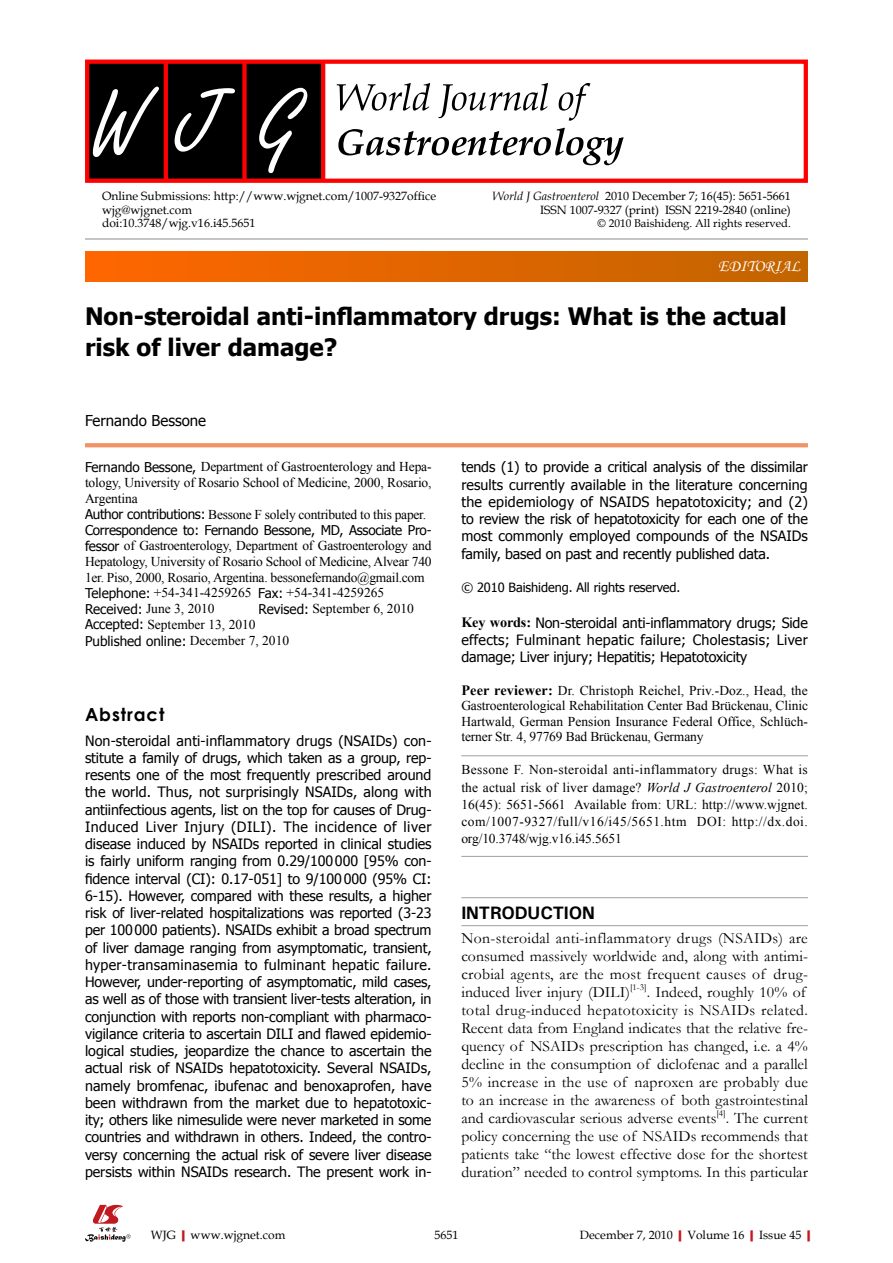
<style>
.page{position:relative;width:893px;height:1263px;background:#fff}
.page>*{position:absolute;margin:0;border:0;box-sizing:border-box;transform-origin:0 0}
.t1{font:700 24px/31.5px "Tahoma";color:#000}
.t2{font:700 18px "Univers";letter-spacing:-.01em;color:#000}
.t3{font:700 18px "Century Gothic";letter-spacing:.05em;color:#000}
.t4{font:16.5px "Monotype Corsiva";color:#fff}
.t5{font:15.75px/18px "Garamond";color:#000;text-align:justify}
.t6{font:15px "Tahoma";color:#000}
.t7{font:14.25px/17.2px "Tahoma";letter-spacing:-.01em;color:#000;text-align:justify}
.t8{font:13.5px/15.8px "Times New Roman";letter-spacing:-.01em;color:#000}
.t9{font:13.5px "Tahoma";letter-spacing:-.02em;color:#000}
.t10{font:13.5px "Tahoma";color:#000}
.t11{font:12.75px "Tahoma";letter-spacing:-.005em;color:#000}
.t12{font:12px/13.5px "Book Antiqua";color:#000;text-align:right}
.t13{font:11.25px "Book Antiqua";color:#000}
.t14{font:9.15px "Garamond";color:#000}
.s1{font-style:italic}
.s2{font-family:"Tahoma"}
.s3{font-family:"Times New Roman"}
.s4{font-family:"Times New Roman";font-weight:700}
.s5{font-weight:700;font-size:14.25px}
.s6{font-weight:700;color:#c01920}
</style>
<div class="page">
<svg style="left:85px;top:443px;width:723px;height:4px;background:#f1976a"></svg>
<div style="left:85px;top:252px;width:723px;height:29px;background:linear-gradient(to right,#f60,#c16500)"></div>
<hr style="left:85px;top:239px;width:723px;height:1px;background:#898989">
<div style="left:87px;top:61px;width:236px;height:121px;background:#000"></div>
<hr style="left:164px;top:61px;width:4px;height:121px;background:#f00">
<div style="left:242px;top:61px;width:5px;height:121px;background:#f00"></div>
<hr style="left:321px;top:61px;width:4px;height:121px;background:#f00">
<div style="left:85px;top:60px;width:723px;height:123px;border:4px solid #f00"></div>
<svg style="left:259px;top:88px;width:48px;height:85px"></svg>
<svg style="left:175px;top:88px;width:60px;height:64px"></svg>
<svg style="left:93px;top:87px;width:66px;height:70px"></svg>
<svg style="left:337px;top:83px;width:253px;height:38px"></svg>
<svg style="left:338px;top:128px;width:286px;height:37px"></svg>
<svg style="left:85px;top:1205px;width:46px;height:37px"></svg>
<hr style="left:461px;top:897px;width:347px;height:1px;background:#9f9fa0">
<hr style="left:461px;top:925px;width:347px;height:1px;background:#9f9fa0">
<hr style="left:461px;top:755px;width:347px;height:1px;background:#9f9fa0">
<hr style="left:461px;top:856px;width:347px;height:1px;background:#9f9fa0">
<p class="t12" style="left:102px;top:189px;width:336px;text-align:left">Online Submissions: http://www.wjgnet.com/1007-9327office wjg@wjgnet.com<br>doi:10.3748/wjg.v16.i45.5651</p>
<p class="t12" style="left:492px;top:189px;width:300px"><span class="s1">World J Gastroenterol</span> 2010 December 7; 16(45): 5651-5661<br>ISSN 1007-9327 (print) ISSN 2219-2840 (online)</p>
<p class="t13" style="left:598px;top:215px;width:195px">© 2010 Baishideng. All rights reserved.</p>
<p class="t4" style="left:718px;top:256px;width:84px">EDITORIAL</p>
<h1 class="t1" style="left:85px;top:298px;width:703px">Non-steroidal anti-inflammatory drugs: What is the actual risk of liver damage?</h1>
<p class="t6" style="left:85px;top:410px;width:123px">Fernando Bessone</p>
<p class="t8" style="left:85px;top:459px;width:348px"><span class="s2">Fernando Bessone,</span> Department of Gastroenterology and Hepa&shy;tology, University of Rosario School of Medicine, 2000, Rosario, Argentina<br><span class="s2">Author contributions:</span> Bessone F solely contributed to this paper.</p>
<p class="t9" style="left:85px;top:521px;width:348px">Correspondence to: Fernando Bessone, MD, Associate Pro-</p>
<p class="t8" style="left:85px;top:537px;width:348px"><span class="s2">fessor</span> of Gastroenterology, Department of Gastroenterology and Hepatology, University of Rosario School of Medicine, Alvear 740<br>1er. Piso, 2000, Rosario, Argentina. bessonefernando@gmail.com <span class="s2">Telephone:</span> +54-341-4259265 <span class="s2">Fax:</span> +54-341-4259265<br><span class="s2">Received:</span> June 3, 2010</p>
<p class="t8" style="left:259px;top:600px;width:157px"><span class="s2">Revised:</span> September 6, 2010</p>
<p class="t8" style="left:85px;top:616px;width:172px"><span class="s2">Accepted:</span> September 13, 2010</p>
<p class="t10" style="left:85px;top:632px;width:206px">Published online: <span class="s3">December 7, 2010</span></p>
<p class="t3" style="left:85px;top:701px;width:81px">Abstract</p>
<p class="t7" style="left:85px;top:731px;width:348px">Non-steroidal anti-inflammatory drugs (NSAIDs) con&shy;stitute a family of drugs, which taken as a group, rep&shy;resents one of the most frequently prescribed around the world. Thus, not surprisingly NSAIDs, along with antiinfectious agents, list on the top for causes of Drug-Induced Liver Injury (DILI). The incidence of liver disease induced by NSAIDs reported in clinical studies is fairly uniform ranging from 0.29/100000 [95% con&shy;fidence interval (CI): 0.17-051] to 9/100000 (95% CI:<br>6-15). However, compared with these results, a higher risk of liver-related hospitalizations was reported (3-23 per 100000 patients). NSAIDs exhibit a broad spectrum of liver damage ranging from asymptomatic, transient, hyper-transaminasemia to fulminant hepatic failure.<br>However, under-reporting of asymptomatic, mild cases, as well as of those with transient liver-tests alteration, in conjunction with reports non-compliant with pharmaco&shy;vigilance criteria to ascertain DILI and flawed epidemio&shy;logical studies, jeopardize the chance to ascertain the actual risk of NSAIDs hepatotoxicity. Several NSAIDs, namely bromfenac, ibufenac and benoxaprofen, have been withdrawn from the market due to hepatotoxic&shy;ity; others like nimesulide were never marketed in some countries and withdrawn in others. Indeed, the contro&shy;versy concerning the actual risk of severe liver disease persists within NSAIDs research. The present work in-</p>
<p class="t7" style="left:461px;top:458px;width:348px">tends (1) to provide a critical analysis of the dissimilar results currently available in the literature concerning the epidemiology of NSAIDS hepatotoxicity; and (2) to review the risk of hepatotoxicity for each one of the most commonly employed compounds of the NSAIDs family, based on past and recently published data.</p>
<p class="t11" style="left:461px;top:579px;width:221px">© 2010 Baishideng. All rights reserved.</p>
<p class="t7" style="left:461px;top:613px;width:348px"><span class="s4">Key words:</span> Non-steroidal anti-inflammatory drugs; Side effects; Fulminant hepatic failure; Cholestasis; Liver damage; Liver injury; Hepatitis; Hepatotoxicity</p>
<p class="t8" style="left:461px;top:682px;width:348px;text-align:justify"><span class="s5">Peer reviewer:</span> Dr. Christoph Reichel, Priv.-Doz., Head, the Gastroenterological Rehabilitation Center Bad Brückenau, Clinic Hartwald, German Pension Insurance Federal Office, Schlüch&shy;terner Str. 4, 97769 Bad Brückenau, Germany</p>
<p class="t8" style="left:461px;top:761px;width:348px;line-height:17.2px;text-align:justify">Bessone F. Non-steroidal anti-inflammatory drugs: What is the actual risk of liver damage? <span class="s1">World J Gastroenterol</span> 2010; 16(45): 5651-5661 Available from: URL: http://www.wjgnet. com/1007-9327/full/v16/i45/5651.htm DOI: http://dx.doi. org/10.3748/wjg.v16.i45.5651</p>
<p class="t2" style="left:461px;top:901px;width:135px">INTRODUCTION</p>
<p class="t5" style="left:461px;top:929px;width:348px">Non-steroidal anti-inflammatory drugs (NSAIDs) are consumed massively worldwide and, along with antimi&shy;crobial agents, are the most frequent causes of drug&shy;induced liver injury (DILI)</p>
<p class="t14" style="left:630px;top:981px;width:18px">[1-3]</p>
<p class="t5" style="left:461px;top:983px;width:348px;text-align:left;text-indent:185px">. Indeed, roughly 10% of total drug-induced hepatotoxicity is NSAIDs related.<br>Recent data from England indicates that the relative fre&shy;quency of NSAIDs prescription has changed, i.e. a 4% decline in the consumption of diclofenac and a parallel 5% increase in the use of naproxen are probably due to an increase in the awareness of both gastrointestinal and cardiovascular serious adverse events</p>
<p class="t14" style="left:716px;top:1107px;width:11px">[4]</p>
<p class="t5" style="left:461px;top:1109px;width:348px;text-indent:264px">. The current policy concerning the use of NSAIDs recommends that patients take “the lowest effective dose for the shortest duration” needed to control symptoms. In this particular</p>
<p class="t12" style="left:151px;top:1227px;width:136px">WJG<span class="s6">|</span>www.wjgnet.com</p>
<p class="t12" style="left:434px;top:1227px;width:25px">5651</p>
<p class="t12" style="left:580px;top:1227px;width:237px">December 7, 2010<span class="s6">|</span>Volume 16<span class="s6">|</span>Issue 45<span class="s6">|</span></p>
</div>
